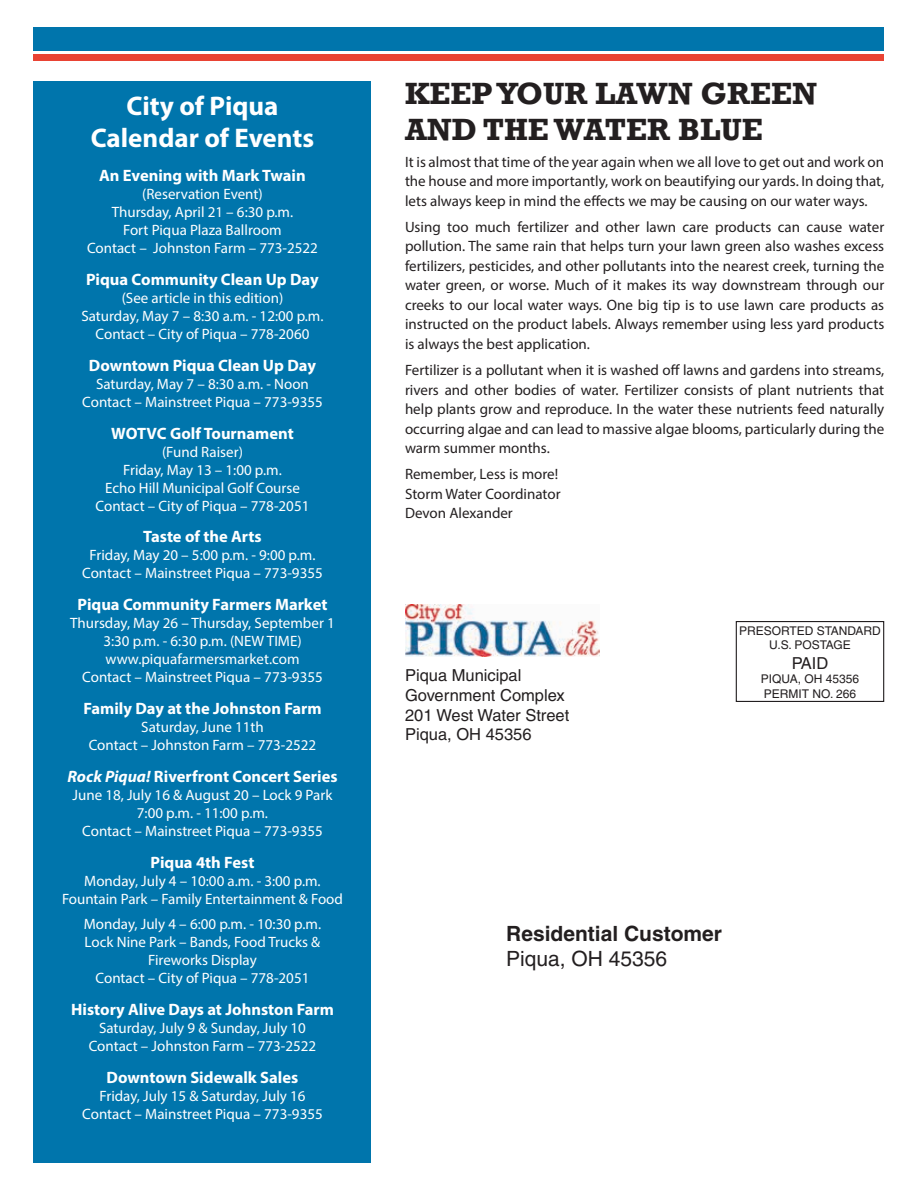
<style>
.page{position:relative;width:918px;height:1188px;background:#fff}
.page>*{position:absolute;margin:0;border:0;box-sizing:border-box;transform-origin:0 0}
.t1{font:700 31.5px/36px "Rockwell";color:#231f20}
.t2{font:700 27px/32.4px "Myriad Pro";color:#fff;text-align:center}
.t3{font:700 21px "Helvetica";color:#231f20}
.t4{font:21px "Helvetica";color:#231f20}
.t5{font:700 16.5px "Myriad Pro";color:#fff}
.t6{font:16.5px/19.8px "Helvetica";color:#231f20}
.t7{font:15px/18px "Myriad Pro";color:#fff;text-align:center}
.t8{font:15px/19.5px "Myriad Pro";color:#231f20;text-align:justify}
.t9{font:12px/14.4px "Helvetica";color:#231f20;text-align:center}
.s1{font-style:italic}
</style>
<div class="page">
<div style="left:34px;top:81px;width:337px;height:1081px;background:#0075ac"></div>
<div style="left:736px;top:621px;width:148px;height:81px;border:1px solid #231f20"></div>
<div style="left:34px;top:27px;width:850px;height:24px;background:#0075ac"></div>
<div style="left:34px;top:54px;width:850px;height:7px;background:#e94334"></div>
<img style="left:405px;top:604px;width:194px;height:53px">
<h2 class="t2" style="left:91px;top:89px;width:225px">City of Piqua<br>Calendar of Events</h2>
<p class="t5" style="left:99px;top:165px;width:208px">An Evening with Mark Twain</p>
<p class="t7" style="left:87px;top:185px;width:232px">(Reservation Event)<br>Thursday, April 21 – 6:30 p.m.<br>Fort Piqua Plaza Ballroom<br>Contact – Johnston Farm – 773-2522</p>
<p class="t5" style="left:86px;top:269px;width:234px">Piqua Community Clean Up Day</p>
<p class="t7" style="left:81px;top:289px;width:244px">(See article in this edition)<br>Saturday, May 7 – 8:30 a.m. - 12:00 p.m.<br>Contact – City of Piqua – 778-2060</p>
<p class="t5" style="left:89px;top:354px;width:229px">Downtown Piqua Clean Up Day</p>
<p class="t7" style="left:82px;top:374px;width:242px">Saturday, May 7 – 8:30 a.m. - Noon<br>Contact – Mainstreet Piqua – 773-9355</p>
<p class="t5" style="left:111px;top:422px;width:184px">WOTVC Golf Tournament</p>
<p class="t7" style="left:96px;top:442px;width:215px">(Fund Raiser)<br>Friday, May 13 – 1:00 p.m.<br>Echo Hill Municipal Golf Course<br>Contact – City of Piqua – 778-2051</p>
<p class="t5" style="left:143px;top:526px;width:120px">Taste of the Arts</p>
<p class="t7" style="left:82px;top:546px;width:242px">Friday, May 20 – 5:00 p.m. - 9:00 p.m.<br>Contact – Mainstreet Piqua – 773-9355</p>
<p class="t5" style="left:78px;top:594px;width:251px">Piqua Community Farmers Market</p>
<p class="t7" style="left:70px;top:614px;width:266px">Thursday, May 26 – Thursday, September 1<br>3:30 p.m. - 6:30 p.m. (NEW TIME) www.piquafarmersmarket.com<br>Contact – Mainstreet Piqua – 773-9355</p>
<p class="t5" style="left:83px;top:698px;width:240px">Family Day at the Johnston Farm</p>
<p class="t7" style="left:89px;top:718px;width:229px">Saturday, June 11th<br>Contact – Johnston Farm – 773-2522</p>
<p class="t5" style="left:67px;top:765px;width:272px"><span class="s1">Rock Piqua!</span> Riverfront Concert Series</p>
<p class="t7" style="left:73px;top:785px;width:261px">June 18, July 16 &amp; August 20 – Lock 9 Park<br>7:00 p.m. - 11:00 p.m.<br>Contact – Mainstreet Piqua – 773-9355</p>
<p class="t5" style="left:151px;top:851px;width:105px">Piqua 4th Fest</p>
<p class="t7" style="left:62px;top:871px;width:282px">Monday, July 4 – 10:00 a.m. - 3:00 p.m.<br>Fountain Park – Family Entertainment &amp; Food</p>
<p class="t7" style="left:84px;top:915px;width:239px">Monday, July 4 – 6:00 p.m. - 10:30 p.m.<br>Lock Nine Park – Bands, Food Trucks &amp;<br>Fireworks Display<br>Contact – City of Piqua – 778-2051</p>
<p class="t5" style="left:71px;top:999px;width:264px">History Alive Days at Johnston Farm</p>
<p class="t7" style="left:89px;top:1019px;width:229px">Saturday, July 9 &amp; Sunday, July 10<br>Contact – Johnston Farm – 773-2522</p>
<p class="t5" style="left:107px;top:1066px;width:193px">Downtown Sidewalk Sales</p>
<p class="t7" style="left:82px;top:1086px;width:242px">Friday, July 15 &amp; Saturday, July 16<br>Contact – Mainstreet Piqua – 773-9355</p>
<h1 class="t1" style="left:405px;top:75px;width:414px">KEEP YOUR LAWN GREEN<br>AND THE WATER BLUE</h1>
<p class="t8" style="left:405px;top:151px;width:481px">It is almost that time of the year again when we all love to get out and work on the house and more importantly, work on beautifying our yards. In doing that, lets always keep in mind the effects we may be causing on our water ways.</p>
<p class="t8" style="left:405px;top:217px;width:481px">Using too much fertilizer and other lawn care products can cause water pollution. The same rain that helps turn your lawn green also washes excess fertilizers, pesticides, and other pollutants into the nearest creek, turning the water green, or worse. Much of it makes its way downstream through our creeks to our local water ways. One big tip is to use lawn care products as instructed on the product labels. Always remember using less yard products is always the best application.</p>
<p class="t8" style="left:405px;top:360px;width:481px">Fertilizer is a pollutant when it is washed off lawns and gardens into streams, rivers and other bodies of water. Fertilizer consists of plant nutrients that help plants grow and reproduce. In the water these nutrients feed naturally occurring algae and can lead to massive algae blooms, particularly during the warm summer months.</p>
<p class="t8" style="left:405px;top:464px;width:157px;text-align:left">Remember, Less is more!<br>Storm Water Coordinator<br>Devon Alexander</p>
<p class="t6" style="left:405px;top:665px;width:166px">Piqua Municipal<br>Government Complex<br>201 West Water Street<br>Piqua, OH 45356</p>
<p class="t9" style="left:739px;top:623px;width:143px">PRESORTED STANDARD<br>U.S. POSTAGE</p>
<p class="t6" style="left:792px;top:653px;width:38px">PAID</p>
<p class="t9" style="left:761px;top:672px;width:100px;text-align:left">PIQUA, OH 45356<br>PERMIT NO. 266</p>
<h3 class="t3" style="left:506px;top:921px;width:217px">Residential Customer</h3>
<h3 class="t4" style="left:506px;top:947px;width:163px">Piqua, OH 45356</h3>
</div>
